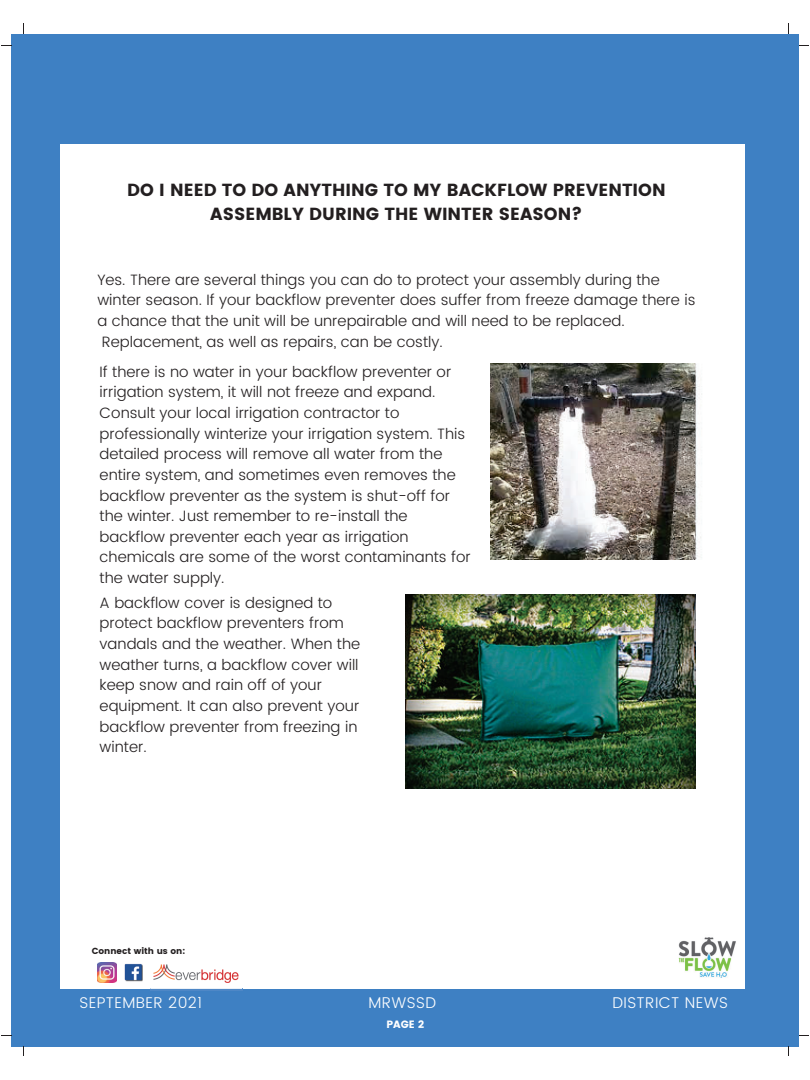
<style>
.page{position:relative;width:810px;height:1080px;background:#fff}
.page>*{position:absolute;margin:0;border:0;box-sizing:border-box;transform-origin:0 0}
.t1{font:17.5px/24.4px "Poppins";color:#231f20;text-align:center}
.t2{font:300 15.5px "Poppins";letter-spacing:.025em;color:#fff}
.t3{font:300 15px/20.6px "Poppins";color:#231f20}
.t4{font:10.62px "Poppins";color:#fff}
.t5{font:8.88px "Poppins";color:#231f20}
</style>
<div class="page">
<div style="left:12px;top:34px;width:787px;height:1013px;background:#3e80c3"></div>
<div style="left:60px;top:144px;width:684px;height:845px;background:#fff"></div>
<img style="left:97px;top:963px;width:20px;height:19px">
<img style="left:124px;top:963px;width:19px;height:19px">
<img style="left:678px;top:937px;width:58px;height:41px">
<img style="left:150px;top:964px;width:92px;height:27px">
<img style="left:405px;top:594px;width:291px;height:194px">
<img style="left:490px;top:363px;width:212px;height:196px">
<p class="t1" style="left:127px;top:177px;width:540px">DO I NEED TO DO ANYTHING TO MY BACKFLOW PREVENTION<br>ASSEMBLY DURING THE WINTER SEASON?</p>
<p class="t3" style="left:97px;top:269px;width:600px">Yes. There are several things you can do to protect your assembly during the winter season. If your backflow preventer does suffer from freeze damage there is a chance that the unit will be unrepairable and will need to be replaced.<br>Replacement, as well as repairs, can be costly.</p>
<p class="t3" style="left:100px;top:361px;width:373px">If there is no water in your backflow preventer or irrigation system, it will not freeze and expand.<br>Consult your local irrigation contractor to professionally winterize your irrigation system. This detailed process will remove all water from the entire system, and sometimes even removes the backflow preventer as the system is shut-off for the winter. Just remember to re-install the backflow preventer each year as irrigation chemicals are some of the worst contaminants for the water supply.</p>
<p class="t3" style="left:100px;top:592px;width:262px">A backflow cover is designed to protect backflow preventers from vandals and the weather. When the weather turns, a backflow cover will keep snow and rain off of your equipment. It can also prevent your backflow preventer from freezing in winter.</p>
<p class="t5" style="left:92px;top:946px;width:95px">Connect with us on:</p>
<p class="t2" style="left:80px;top:993px;width:124px">SEPTEMBER 2021</p>
<p class="t2" style="left:613px;top:993px;width:117px">DISTRICT NEWS</p>
<p class="t2" style="left:368px;top:993px;width:69px">MRWSSD</p>
<p class="t4" style="left:386px;top:1018px;width:39px">PAGE 2</p>
</div>
